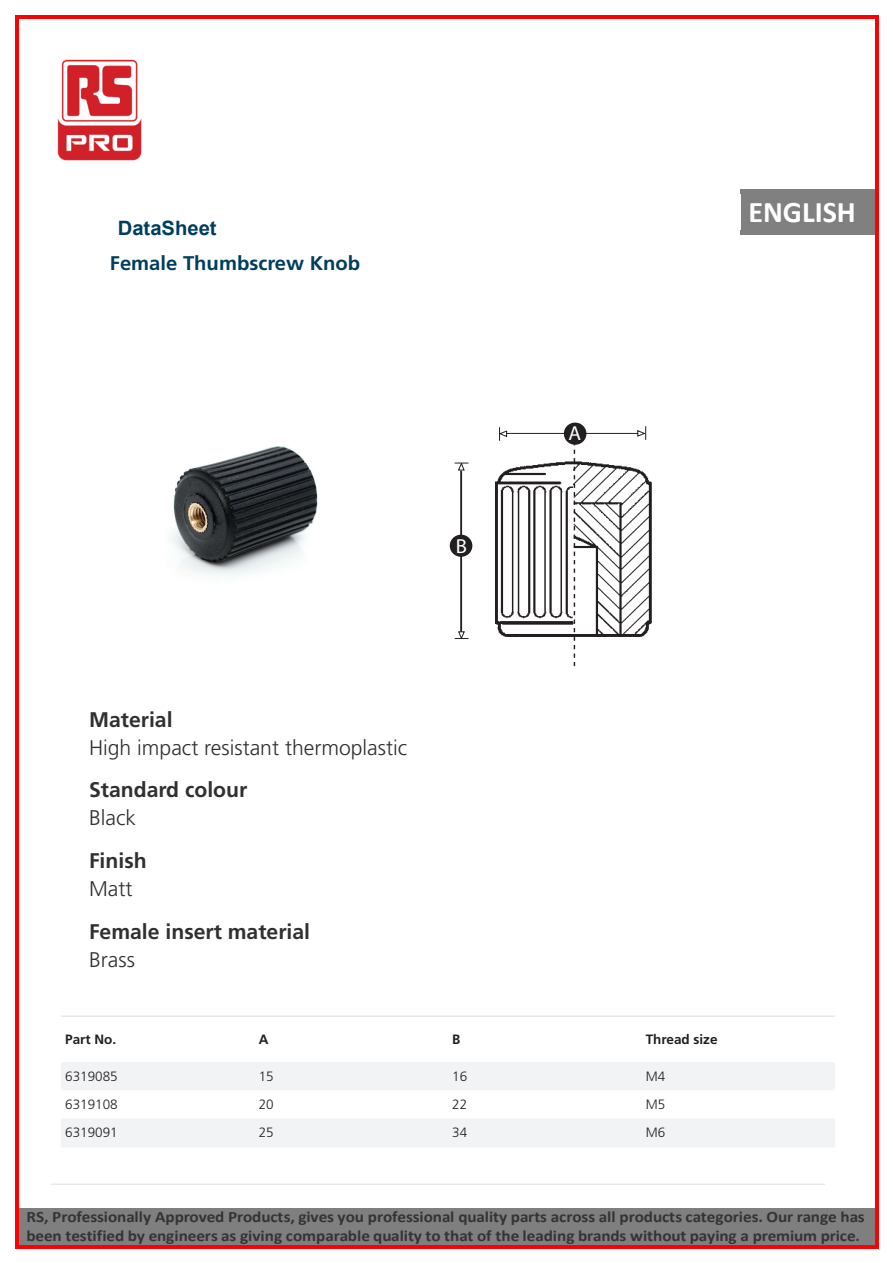
<style>
.page{position:relative;width:893px;height:1263px;background:#fff}
.page>*{position:absolute;margin:0;border:0;box-sizing:border-box;transform-origin:0 0}
.t1{font:700 30px "Calibri";color:#fff}
.t2{font:700 21.15px "Frutiger LT Std";color:#312f30}
.t3{font:300 21.15px "Frutiger LT Std";color:#312f30}
.Line_Drawing{font:20.25px "Myriad";color:#fff}
.t4{font:700 19.8px "Frutiger LT Std";color:#003e5e}
.t5{font:700 19.8px "Arial";color:#003e5e}
.t6{font:700 15.9px/19.2px "Calibri";letter-spacing:-.005em;color:#343434;scale:1.08 1}
.Rencol_Paragraph_LIG{font:300 13.5px "Frutiger LT Std";color:#231f20}
.Rencol_Paragraph_BOL{font:700 13.5px "Frutiger LT Std";color:#231f20}
.s1{font-size:15px}
</style>
<div class="page">
<hr style="left:51px;top:1184px;width:774px;height:1px;background:#dcdddf">
<img style="left:171px;top:446px;width:147px;height:130px">
<svg style="left:455px;top:631px;width:13px;height:8px"></svg>
<svg style="left:455px;top:462px;width:13px;height:9px"></svg>
<hr style="left:460px;top:471px;width:2px;height:161px;background:#231f20">
<div style="left:450px;top:535px;width:22px;height:22px;background:#231f20;border-radius:50%"></div>
<img style="left:495px;top:445px;width:157px;height:222px">
<div style="left:499px;top:637px;width:148px;height:14px;background:#fff"></div>
<svg style="left:574px;top:445px;width:1px;height:221px"></svg>
<hr style="left:572px;top:634px;width:57px;height:3px;background:#231f20">
<hr style="left:507px;top:433px;width:131px;height:1px;background:#231f20">
<svg style="left:637px;top:426px;width:9px;height:14px"></svg>
<svg style="left:499px;top:427px;width:8px;height:14px"></svg>
<div style="left:564px;top:423px;width:22px;height:22px;background:#231f20;border-radius:50%"></div>
<svg style="left:61px;top:1062px;width:774px;height:85px;fill:#f2f3f4"></svg>
<hr style="left:61px;top:1016px;width:774px;height:1px;background:#dcdddf">
<div style="left:19px;top:1226px;width:857px;height:18px;background:#7f7f7f"></div>
<div style="left:19px;top:1208px;width:857px;height:19px;background:#7f7f7f"></div>
<div style="left:740px;top:189px;width:136px;height:5px;background:#808080"></div>
<div style="left:740px;top:194px;width:8px;height:36px;background:#808080"></div>
<div style="left:867px;top:194px;width:9px;height:36px;background:#808080"></div>
<div style="left:740px;top:230px;width:136px;height:5px;background:#808080"></div>
<div style="left:748px;top:194px;width:119px;height:36px;background:#808080"></div>
<img style="left:57px;top:59px;width:85px;height:102px">
<hr style="left:18px;top:15px;width:857px;height:3px;background:#f00">
<hr style="left:15px;top:18px;width:3px;height:1227px;background:#f00">
<hr style="left:875px;top:18px;width:3px;height:1227px;background:#f00">
<hr style="left:18px;top:1245px;width:857px;height:3px;background:#f00">
<p class="t5" style="left:118px;top:217px;width:100px">DataSheet</p>
<p class="t4" style="left:110px;top:251px;width:252px">Female Thumbscrew Knob</p>
<p class="Line_Drawing" style="left:456px;top:536px;width:13px">B</p>
<p class="Line_Drawing" style="left:569px;top:423px;width:14px">A</p>
<h1 class="t1" style="left:748px;top:199px;width:109px">ENGLISH</h1>
<p class="t2" style="left:89px;top:707px;width:85px">Material</p>
<p class="t3" style="left:89px;top:735px;width:320px">High impact resistant thermoplastic</p>
<p class="t2" style="left:89px;top:777px;width:160px">Standard colour</p>
<p class="t3" style="left:89px;top:806px;width:49px">Black</p>
<p class="t2" style="left:89px;top:848px;width:59px">Finish</p>
<p class="t3" style="left:89px;top:877px;width:45px">Matt</p>
<p class="t2" style="left:89px;top:919px;width:223px">Female insert material</p>
<p class="t3" style="left:89px;top:947px;width:47px">Brass</p>
<p class="Rencol_Paragraph_BOL" style="left:65px;top:1031px;width:53px">Part No.</p>
<p class="Rencol_Paragraph_BOL" style="left:259px;top:1031px;width:11px">A</p>
<p class="Rencol_Paragraph_BOL" style="left:452px;top:1031px;width:10px">B</p>
<p class="Rencol_Paragraph_BOL" style="left:646px;top:1031px;width:73px">Thread size</p>
<p class="Rencol_Paragraph_LIG" style="left:65px;top:1069px;width:54px">6319085</p>
<p class="Rencol_Paragraph_LIG" style="left:259px;top:1069px;width:17px">15</p>
<p class="Rencol_Paragraph_LIG" style="left:452px;top:1069px;width:17px">16</p>
<p class="Rencol_Paragraph_LIG" style="left:646px;top:1069px;width:21px">M4</p>
<p class="Rencol_Paragraph_LIG" style="left:65px;top:1097px;width:54px">6319108</p>
<p class="Rencol_Paragraph_LIG" style="left:259px;top:1097px;width:17px">20</p>
<p class="Rencol_Paragraph_LIG" style="left:452px;top:1097px;width:17px">22</p>
<p class="Rencol_Paragraph_LIG" style="left:646px;top:1097px;width:21px">M5</p>
<p class="Rencol_Paragraph_LIG" style="left:65px;top:1125px;width:54px">6319091</p>
<p class="Rencol_Paragraph_LIG" style="left:259px;top:1125px;width:17px">25</p>
<p class="Rencol_Paragraph_LIG" style="left:452px;top:1125px;width:17px">34</p>
<p class="Rencol_Paragraph_LIG" style="left:646px;top:1125px;width:21px">M6</p>
<p class="t6" style="left:26px;top:1208px;width:778px">RS, Professionally Approved Products, gives you professional quality parts across all products categories. Our range has been testified by engineers as giving comparable quality to that of the leading brands without paying a premium price<span class="s1">.</span></p>
</div>
